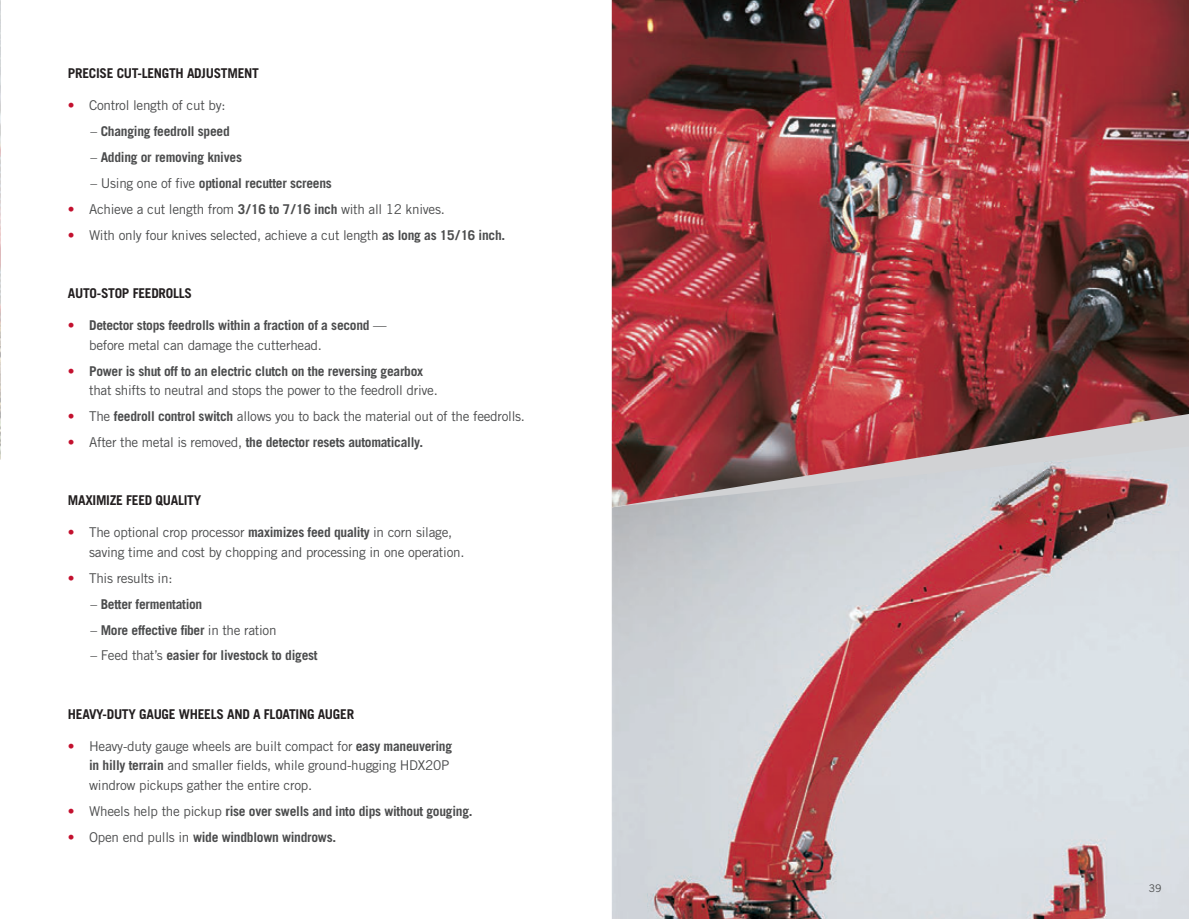
<style>
.page{position:relative;width:1189px;height:919px;background:#fff}
.page>*{position:absolute;margin:0;border:0;box-sizing:border-box;transform-origin:0 0}
.t1{font:13.5px/19.5px "Trade Gothic LT Std";letter-spacing:-.02em;color:#4b4c4d}
.t2{font:700 13.5px/19.5px "Trade Gothic LT Std";letter-spacing:-.02em;color:#4b4c4d}
.t3{font:700 13.5px "Trade Gothic LT Std";letter-spacing:-.02em;color:#231f20}
.t4{font:10.5px "Trade Gothic LT Std";color:#4b4c4d}
.s1{color:#c3102e}
.s2{font-weight:400}
.s3{font-weight:700}
.s4{font-weight:300;color:#c3102e}
.s5{font-weight:400;color:#c3102e}
</style>
<div class="page">
<img style="left:612px;top:507px;width:577px;height:412px">
<img style="left:612px;top:0;width:577px;height:412px">
<svg style="left:612px;top:412px;width:577px;height:95px;background:#aa777b"></svg>
<svg style="left:0;top:0;width:1px;height:459px"></svg>
<p class="t3" style="left:68px;top:65px;width:192px">PRECISE CUT-LENGTH ADJUSTMENT</p>
<p class="t1" style="left:68px;top:96px;width:159px"><span class="s1">•</span> Control length of cut by:</p>
<p class="t2" style="left:90px;top:122px;width:141px"><span class="s2">–</span> Changing feedroll speed</p>
<p class="t2" style="left:90px;top:147px;width:153px"><span class="s2">–</span> Adding or removing knives</p>
<p class="t2" style="left:90px;top:173px;width:243px"><span class="s2">– Using one of five</span> optional recutter screens</p>
<p class="t1" style="left:68px;top:199px;width:378px"><span class="s1">•</span> Achieve a cut length from <span class="s3">3/16 to 7/16 inch</span> with all 12 knives.</p>
<p class="t1" style="left:68px;top:225px;width:439px"><span class="s1">•</span> With only four knives selected, achieve a cut length <span class="s3">as long as 15/16 inch.</span></p>
<p class="t3" style="left:68px;top:285px;width:126px">AUTO-STOP FEEDROLLS</p>
<p class="t2" style="left:89px;top:315px;width:299px;text-indent:-21px"><span class="s4">•</span> Detector stops feedrolls within a fraction of a second <span class="s2">— before metal can damage the cutterhead.</span></p>
<p class="t1" style="left:89px;top:361px;width:350px;text-indent:-21px"><span class="s4">•</span> <span class="s3">Power is shut off to an electric clutch on the reversing gearbox </span>that shifts to neutral and stops the power to the feedroll drive.</p>
<p class="t1" style="left:68px;top:406px;width:459px"><span class="s1">•</span> The <span class="s3">feedroll control switch</span> allows you to back the material out of the feedrolls.</p>
<p class="t2" style="left:68px;top:432px;width:357px"><span class="s5">•</span> <span class="s2">After the metal is removed,</span> the detector resets automatically.</p>
<p class="t3" style="left:68px;top:492px;width:135px">MAXIMIZE FEED QUALITY</p>
<p class="t1" style="left:89px;top:522px;width:377px;text-indent:-21px"><span class="s1">•</span> The optional crop processor <span class="s3">maximizes feed quality</span> in corn silage, saving time and cost by chopping and processing in one operation.</p>
<p class="t1" style="left:68px;top:568px;width:106px"><span class="s1">•</span> This results in:</p>
<p class="t2" style="left:90px;top:594px;width:113px"><span class="s2">–</span> Better fermentation</p>
<p class="t2" style="left:90px;top:620px;width:188px"><span class="s2">–</span> More effective fiber <span class="s2">in the ration</span></p>
<p class="t2" style="left:90px;top:645px;width:229px"><span class="s2">– Feed that’s</span> easier for livestock to digest</p>
<p class="t3" style="left:68px;top:705px;width:288px">HEAVY-DUTY GAUGE WHEELS AND A FLOATING AUGER</p>
<p class="t1" style="left:89px;top:736px;width:364px;text-indent:-21px"><span class="s1">•</span> Heavy-duty gauge wheels are built compact for <span class="s3">easy maneuvering in hilly terrain</span> and smaller fields, while ground-hugging HDX20P windrow pickups gather the entire crop.</p>
<p class="t2" style="left:68px;top:801px;width:406px"><span class="s5">•</span> <span class="s2">Wheels help the pickup</span> rise over swells and into dips without gouging.</p>
<p class="t2" style="left:68px;top:827px;width:270px"><span class="s5">•</span> <span class="s2">Open end pulls in</span> wide windblown windrows.</p>
<p class="t4" style="left:1149px;top:881px;width:14px">39</p>
</div>
